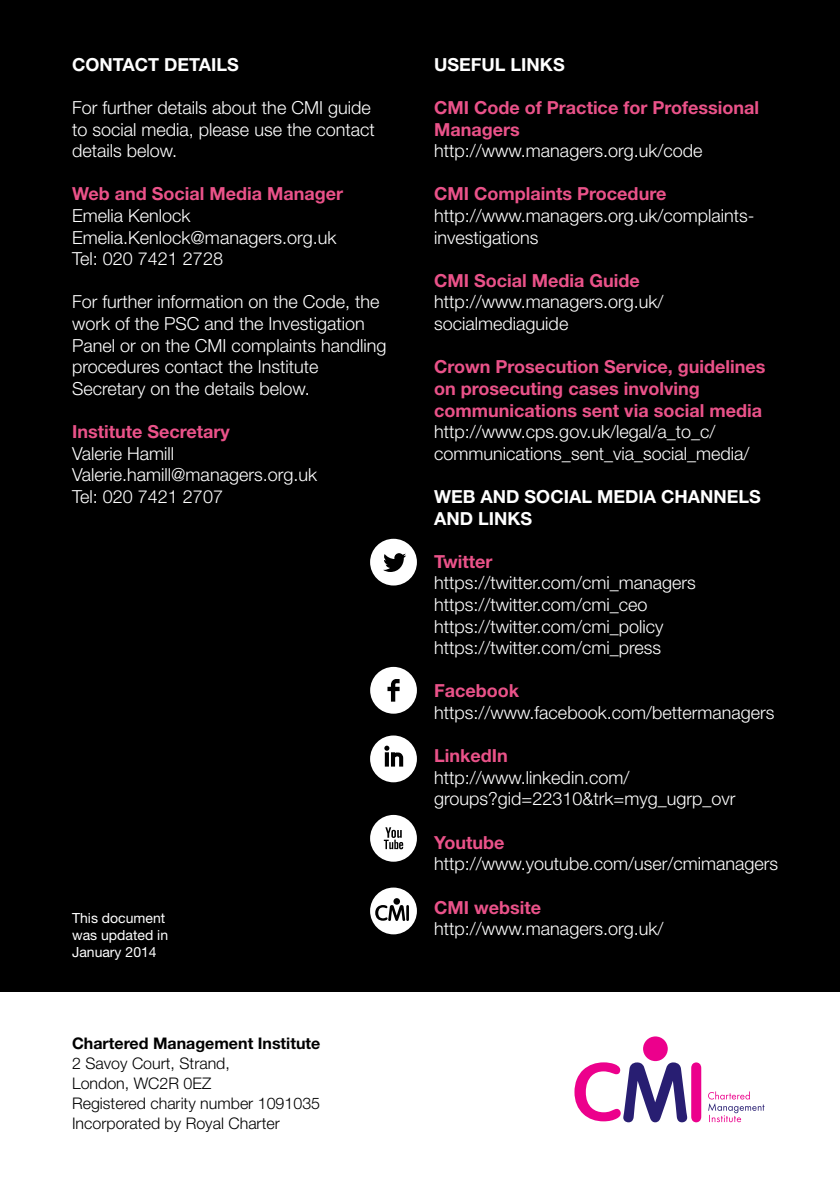
<style>
.page{position:relative;width:840px;height:1191px;background:#fff}
.page>*{position:absolute;margin:0;border:0;box-sizing:border-box;transform-origin:0 0}
.t1{font:300 18px/21.6px "Helvetica Neue";color:#fff}
.t2{font:700 18px/21.6px "Helvetica Neue";color:#ea5289}
.t3{font:700 18px/21.6px "Helvetica Neue";color:#fff}
.t4{font:300 16px/20px "Helvetica Neue";color:#000}
.t5{font:700 16px "Helvetica Neue";color:#000}
.t6{font:14px/16.8px "Helvetica Neue";color:#fff}
</style>
<div class="page">
<div style="left:0;top:0;width:839px;height:991px;background:#000"></div>
<svg style="left:574px;top:1062px;width:126px;height:60px"></svg>
<div style="left:642px;top:1036px;width:25px;height:25px;background:#ec008c;border-radius:50%"></div>
<svg style="left:708px;top:1091px;width:56px;height:31px"></svg>
<svg style="left:370px;top:539px;width:46px;height:46px"></svg>
<svg style="left:370px;top:735px;width:46px;height:47px"></svg>
<svg style="left:370px;top:815px;width:46px;height:46px"></svg>
<svg style="left:370px;top:667px;width:46px;height:46px"></svg>
<div style="left:370px;top:887px;width:46px;height:47px;background:#fff;border-radius:50%"></div>
<hr style="left:406px;top:905px;width:3px;height:16px;background:#000">
<svg style="left:375px;top:905px;width:30px;height:16px"></svg>
<div style="left:393px;top:898px;width:7px;height:6px;background:#000;border-radius:50%"></div>
<p class="t3" style="left:72px;top:53px;width:168px">CONTACT DETAILS</p>
<p class="t1" style="left:72px;top:96px;width:304px">For further details about the CMI guide to social media, please use the contact details below.</p>
<p class="t2" style="left:72px;top:183px;width:272px">Web and Social Media Manager</p>
<p class="t1" style="left:72px;top:204px;width:266px">Emelia Kenlock<br>Emelia.Kenlock@managers.org.uk<br>Tel: 020 7421 2728</p>
<p class="t1" style="left:72px;top:291px;width:316px">For further information on the Code, the work of the PSC and the Investigation Panel or on the CMI complaints handling procedures contact the Institute Secretary on the details below.</p>
<p class="t2" style="left:72px;top:420px;width:159px">Institute Secretary</p>
<p class="t1" style="left:72px;top:442px;width:246px">Valerie Hamill<br>Valerie.hamill@managers.org.uk<br>Tel: 020 7421 2707</p>
<p class="t6" style="left:72px;top:909px;width:97px">This document was updated in<br>January 2014</p>
<p class="t5" style="left:72px;top:1033px;width:249px">Chartered Management Institute</p>
<p class="t4" style="left:72px;top:1052px;width:249px">2 Savoy Court, Strand,<br>London, WC2R 0EZ<br>Registered charity number 1091035<br>Incorporated by Royal Charter</p>
<p class="t3" style="left:434px;top:53px;width:132px">USEFUL LINKS</p>
<p class="t2" style="left:434px;top:96px;width:326px">CMI Code of Practice for Professional<br>Managers</p>
<p class="t1" style="left:434px;top:140px;width:270px">http://www.managers.org.uk/code</p>
<p class="t2" style="left:434px;top:183px;width:233px">CMI Complaints Procedure</p>
<p class="t1" style="left:434px;top:204px;width:322px">http://www.managers.org.uk/complaints&shy;investigations</p>
<p class="t2" style="left:434px;top:269px;width:207px">CMI Social Media Guide</p>
<p class="t1" style="left:434px;top:291px;width:231px">http://www.managers.org.uk/ socialmediaguide</p>
<p class="t2" style="left:434px;top:356px;width:332px">Crown Prosecution Service, guidelines on prosecuting cases involving communications sent via social media</p>
<p class="t1" style="left:434px;top:420px;width:317px">http://www.cps.gov.uk/legal/a_to_c/ communications_sent_via_social_media/</p>
<p class="t3" style="left:434px;top:485px;width:328px">WEB AND SOCIAL MEDIA CHANNELS<br>AND LINKS</p>
<p class="t2" style="left:434px;top:550px;width:60px">Twitter</p>
<p class="t1" style="left:434px;top:572px;width:263px">https://twitter.com/cmi_managers https://twitter.com/cmi_ceo https://twitter.com/cmi_policy https://twitter.com/cmi_press</p>
<p class="t2" style="left:434px;top:680px;width:86px">Facebook</p>
<p class="t1" style="left:434px;top:701px;width:342px">https://www.facebook.com/bettermanagers</p>
<p class="t2" style="left:434px;top:744px;width:75px">LinkedIn</p>
<p class="t1" style="left:434px;top:766px;width:303px">http://www.linkedin.com/ groups?gid=22310&amp;trk=myg_ugrp_ovr</p>
<p class="t2" style="left:434px;top:831px;width:72px">Youtube</p>
<p class="t1" style="left:434px;top:852px;width:345px">http://www.youtube.com/user/cmimanagers</p>
<p class="t2" style="left:434px;top:896px;width:108px">CMI website</p>
<p class="t1" style="left:434px;top:917px;width:231px">http://www.managers.org.uk/</p>
</div>
